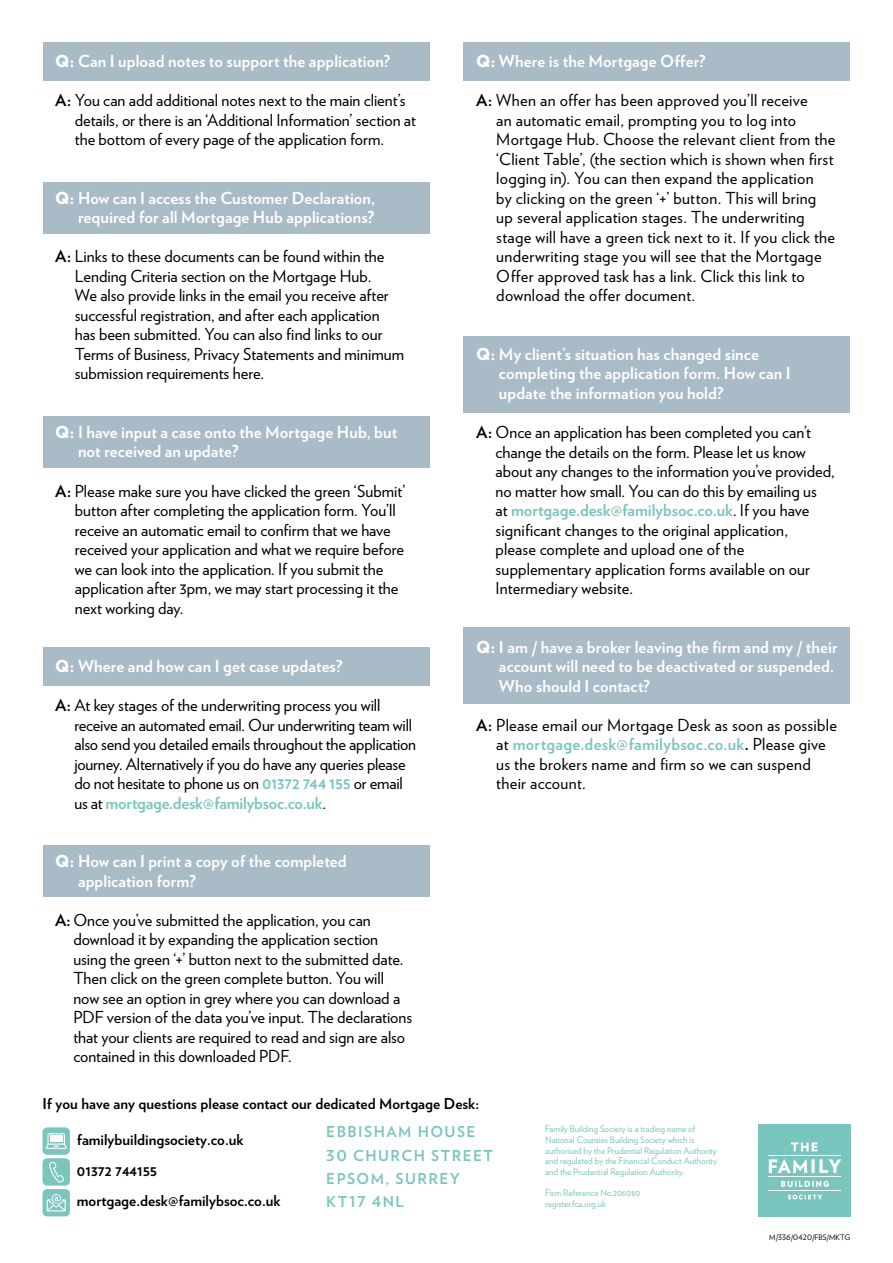
<style>
.page{position:relative;width:893px;height:1263px;background:#fff}
.page>*{position:absolute;margin:0;border:0;box-sizing:border-box;transform-origin:0 0}
.t1{font:16.5px/19.5px "Verlag";color:#000}
.t2{font:700 16.5px/19.5px "Verlag";letter-spacing:.005em;color:#fff}
.t3{font:16.5px/19.5px "Verlag";letter-spacing:.02em;color:#000}
.t4{font:700 15px "Verlag";color:#000}
.t5{font:700 15px/23.1px "Verlag";letter-spacing:.1em;color:#7bc5bf}
.t6{font:9px/10.5px "Verlag";color:#7bc5bf}
.t7{font:7.5px "Verlag";color:#000}
.s1{font-weight:900}
.s2{font-weight:700}
.s3{font-weight:700;color:#7bc5bf}
</style>
<div class="page">
<div style="left:463px;top:628px;width:387px;height:76px;background:#aabbc8"></div>
<div style="left:463px;top:43px;width:387px;height:38px;background:#aabbc8"></div>
<div style="left:463px;top:336px;width:387px;height:76px;background:#aabbc8"></div>
<div style="left:759px;top:1124px;width:92px;height:93px;background:#7bc5bf"></div>
<svg style="left:769px;top:1159px;width:72px;height:14px"></svg>
<svg style="left:781px;top:1181px;width:48px;height:6px"></svg>
<svg style="left:788px;top:1195px;width:34px;height:4px"></svg>
<hr style="left:769px;top:1155px;width:72px;height:1px;background:#fff">
<hr style="left:769px;top:1176px;width:72px;height:1px;background:#fff">
<hr style="left:769px;top:1190px;width:72px;height:1px;background:#fff">
<svg style="left:791px;top:1142px;width:26px;height:9px"></svg>
<div style="left:43px;top:1158px;width:27px;height:27px;background:#7bc5bf;border-radius:5px"></div>
<svg style="left:49px;top:1162px;width:15px;height:20px"></svg>
<div style="left:43px;top:1127px;width:27px;height:28px;background:#7bc5bf;border-radius:5px"></div>
<svg style="left:46px;top:1133px;width:21px;height:16px"></svg>
<div style="left:43px;top:1189px;width:27px;height:27px;background:#7bc5bf;border-radius:5px"></div>
<svg style="left:47px;top:1194px;width:19px;height:17px"></svg>
<div style="left:43px;top:43px;width:386px;height:38px;background:#aabbc8"></div>
<div style="left:43px;top:183px;width:386px;height:51px;background:#aabbc8"></div>
<div style="left:43px;top:647px;width:386px;height:39px;background:#aabbc8"></div>
<div style="left:43px;top:417px;width:386px;height:51px;background:#aabbc8"></div>
<div style="left:43px;top:845px;width:386px;height:51px;background:#aabbc8"></div>
<p class="t2" style="left:55px;top:51px;width:337px"><span class="s1">Q:</span> Can I upload notes to support the application?</p>
<p class="t1" style="left:75px;top:90px;width:343px;text-indent:-20px"><span class="s2">A:</span> You can add additional notes next to the main client’s details, or there is an ‘Additional Information’ section at the bottom of every page of the application form.</p>
<p class="t2" style="left:55px;top:187px;width:322px;text-align:right"><span class="s1">Q:</span> How can I access the Customer Declaration, required for all Mortgage Hub applications?</p>
<p class="t1" style="left:75px;top:246px;width:331px;text-indent:-20px"><span class="s2">A:</span> Links to these documents can be found within the Lending Criteria section on the Mortgage Hub.<br>We also provide links in the email you receive after successful registration, and after each application has been submitted. You can also find links to our Terms of Business, Privacy Statements and minimum submission requirements here.</p>
<p class="t2" style="left:78px;top:421px;width:321px;text-indent:-23px"><span class="s1">Q:</span> I have input a case onto the Mortgage Hub, but not received an update?</p>
<p class="t1" style="left:75px;top:480px;width:332px;text-indent:-20px"><span class="s2">A:</span> Please make sure you have clicked the green ‘Submit’ button after completing the application form. You’ll receive an automatic email to confirm that we have received your application and what we require before we can look into the application. If you submit the application after 3pm, we may start processing it the next working day.</p>
<p class="t2" style="left:55px;top:655px;width:289px"><span class="s1">Q:</span> Where and how can I get case updates?</p>
<p class="t1" style="left:74px;top:694px;width:343px;text-indent:-19px"><span class="s2">A:</span> At key stages of the underwriting process you will receive an automated email. Our underwriting team will also send you detailed emails throughout the application journey. Alternatively if you do have any queries please do not hesitate to phone us on <span class="s3">01372 744 155</span> or email us at <span class="s3">mortgage.desk@familybsoc.co.uk</span>.</p>
<p class="t2" style="left:78px;top:850px;width:270px;text-indent:-23px"><span class="s1">Q:</span> How can I print a copy of the completed application form?</p>
<p class="t1" style="left:73px;top:909px;width:340px;text-indent:-18px"><span class="s2">A:</span> Once you’ve submitted the application, you can download it by expanding the application section using the green ‘+’ button next to the submitted date.<br>Then click on the green complete button. You will now see an option in grey where you can download a PDF version of the data you’ve input. The declarations that your clients are required to read and sign are also contained in this downloaded PDF.</p>
<p class="t2" style="left:476px;top:51px;width:231px"><span class="s1">Q:</span> Where is the Mortgage Offer?</p>
<p class="t3" style="left:496px;top:90px;width:341px;text-indent:-20px"><span class="s2">A:</span> When an offer has been approved you’ll receive<br>an automatic email, prompting you to log into Mortgage Hub. Choose the relevant client from the ‘Client Table’, (the section which is shown when first logging in). You can then expand the application<br>by clicking on the green ‘+’ button. This will bring up several application stages. The underwriting stage will have a green tick next to it. If you click the underwriting stage you will see that the Mortgage Offer approved task has a link. Click this link to download the offer document.</p>
<p class="t2" style="left:499px;top:343px;width:293px;text-indent:-23px"><span class="s1">Q:</span> My client’s situation has changed since completing the application form. How can I update the information you hold?</p>
<p class="t1" style="left:496px;top:421px;width:341px;text-indent:-19px"><span class="s2">A:</span> Once an application has been completed you can’t change the details on the form. Please let us know about any changes to the information you’ve provided, no matter how small. You can do this by emailing us<br>at <span class="s3">mortgage.desk@familybsoc.co.uk</span>. If you have significant changes to the original application,<br>please complete and upload one of the supplementary application forms available on our Intermediary website.</p>
<p class="t2" style="left:499px;top:636px;width:340px;text-indent:-23px"><span class="s1">Q:</span> I am / have a broker leaving the firm and my / their account will need to be deactivated or suspended.<br>Who should I contact?</p>
<p class="t1" style="left:496px;top:714px;width:342px;text-indent:-20px"><span class="s2">A:</span> Please email our Mortgage Desk as soon as possible at <span class="s3">mortgage.desk@familybsoc.co.uk</span><span class="s2">.</span> Please give us the brokers name and firm so we can suspend their account.</p>
<p class="t4" style="left:43px;top:1092px;width:438px">If you have any questions please contact our dedicated Mortgage Desk:</p>
<p class="t4" style="left:77px;top:1127px;width:168px">familybuildingsociety.co.uk</p>
<p class="t4" style="left:77px;top:1158px;width:82px">01372 744155</p>
<p class="t4" style="left:77px;top:1189px;width:205px">mortgage.desk@familybsoc.co.uk</p>
<p class="t5" style="left:326px;top:1120px;width:168px">EBBISHAM HOUSE<br>30 CHURCH STREET<br>EPSOM, SURREY<br>KT17 4NL</p>
<p class="t6" style="left:545px;top:1123px;width:173px">Family Building Society is a trading name of National Counties Building Society which is authorised by the Prudential Regulation Authority and regulated by the Financial Conduct Authority and the Prudential Regulation Authority.</p>
<p class="t6" style="left:545px;top:1187px;width:96px">Firm Reference No.206080 register.fca.org.uk</p>
<p class="t7" style="left:769px;top:1231px;width:83px">M/336/0420/FBS/MKTG</p>
</div>
